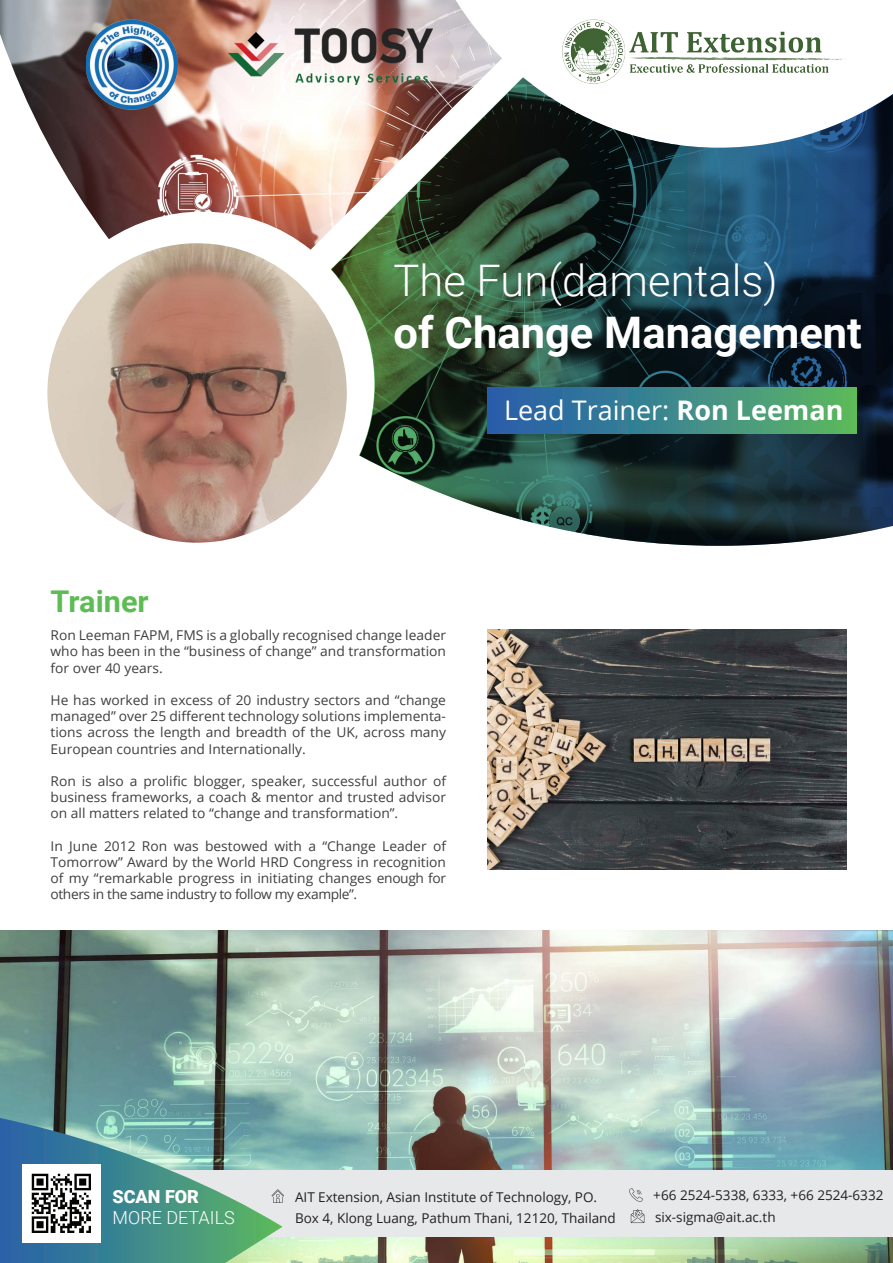
<style>
.page{position:relative;width:893px;height:1263px;background:#fff}
.page>*{position:absolute;margin:0;border:0;box-sizing:border-box;transform-origin:0 0}
.t1{font:700 43.5px "Roboto";color:#fff}
.t2{font:300 43.5px "Roboto";color:#fff}
.t3{font:700 30px "Roboto";color:#5ebc55}
.t4{font:27px "Open Sans";color:#fff}
.t5{font:300 18px "Roboto";color:#fff}
.t6{font:900 18px "Roboto";color:#fff}
.t7{font:13.5px/16.2px "Open Sans";color:#3f3f40;text-align:justify}
.t8{font:13.5px "Open Sans";color:#231f20}
.s1{font-weight:700}
</style>
<div class="page">
<img style="left:0;top:0;width:598px;height:542px">
<img style="left:0;top:930px;width:893px;height:333px">
<img style="left:47px;top:243px;width:300px;height:300px;border-radius:150px">
<div style="left:0;top:1170px;width:893px;height:67px;background:#e7e8e9"></div>
<img style="left:331px;top:77px;width:562px;height:469px">
<img style="left:559px;top:20px;width:293px;height:63px">
<div style="left:487px;top:387px;width:369px;height:46px;background:linear-gradient(to right,#235bb1,#5bb862)"></div>
<svg style="left:631px;top:1209px;width:13px;height:14px"></svg>
<svg style="left:629px;top:1188px;width:14px;height:14px"></svg>
<svg style="left:0;top:1118px;width:284px;height:145px;background:#639e9f"></svg>
<img style="left:22px;top:1164px;width:78px;height:79px">
<img style="left:487px;top:630px;width:359px;height:239px">
<img style="left:229px;top:28px;width:204px;height:56px">
<img style="left:86px;top:20px;width:93px;height:89px">
<h1 class="t2" style="left:394px;top:250px;width:386px">The Fun(damentals)</h1>
<h1 class="t1" style="left:394px;top:302px;width:470px">of Change Management</h1>
<h3 class="t4" style="left:504px;top:392px;width:341px">Lead Trainer: <span class="s1">Ron Leeman</span></h3>
<h2 class="t3" style="left:51px;top:580px;width:100px">Trainer</h2>
<p class="t7" style="left:51px;top:627px;width:397px">Ron Leeman FAPM, FMS is a globally recognised change leader who has been in the “business of change” and transformation for over 40 years.</p>
<p class="t7" style="left:51px;top:692px;width:397px">He has worked in excess of 20 industry sectors and “change managed” over 25 different technology solutions implementa&shy;tions across the length and breadth of the UK, across many European countries and Internationally.</p>
<p class="t7" style="left:51px;top:773px;width:397px">Ron is also a prolific blogger, speaker, successful author of business frameworks, a coach &amp; mentor and trusted advisor on all matters related to “change and transformation”.</p>
<p class="t7" style="left:51px;top:837px;width:397px">In June 2012 Ron was bestowed with a “Change Leader of Tomorrow” Award by the World HRD Congress in recognition of my “remarkable progress in initiating changes enough for others in the same industry to follow my example”.</p>
<h3 class="t6" style="left:113px;top:1183px;width:88px">SCAN FOR</h3>
<h3 class="t5" style="left:113px;top:1205px;width:124px">MORE DETAILS</h3>
<p class="t8" style="left:295px;top:1187px;width:304px">AIT Extension, Asian Institute of Technology, PO.</p>
<p class="t8" style="left:653px;top:1186px;width:232px">+66 2524-5338, 6333, +66 2524-6332</p>
<p class="t8" style="left:295px;top:1208px;width:322px">Box 4, Klong Luang, Pathum Thani, 12120, Thailand</p>
<p class="t8" style="left:655px;top:1207px;width:122px">six-sigma@ait.ac.th</p>
</div>
